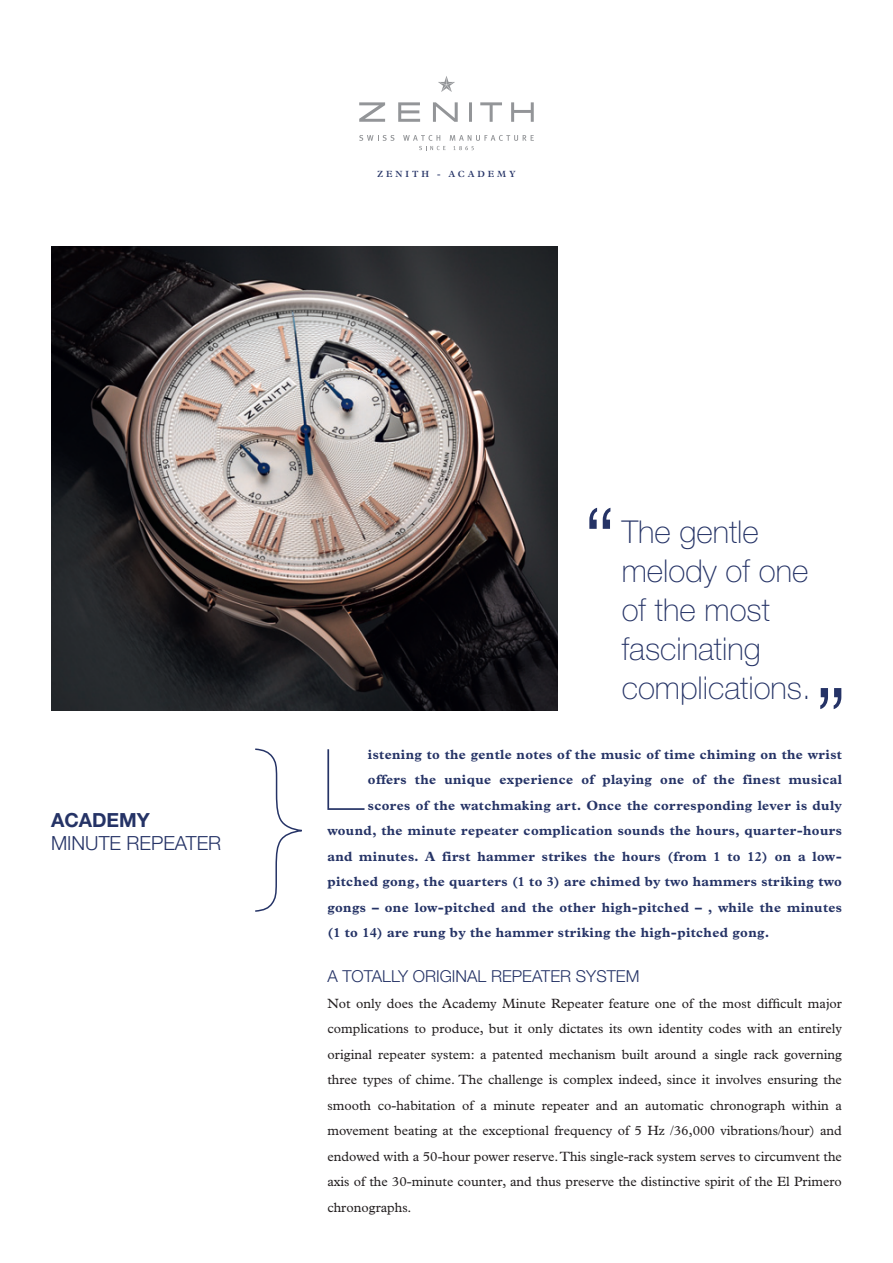
<style>
.page{position:relative;width:893px;height:1263px;background:#fff}
.page>*{position:absolute;margin:0;border:0;box-sizing:border-box;transform-origin:0 0}
.t1{font:200 84.9px "Helvetica Neue";color:#253366}
.t2{font:100 31.5px/39px "Helvetica Neue";color:#253366}
.t3{font:300 19.5px "Helvetica Neue";color:#253366}
.t4{font:700 19.5px "Helvetica Neue";color:#253366}
.t5{font:300 16.5px "Helvetica Neue";color:#253366}
.t6{font:13.5px/25.5px "Plantin";color:#231f20;text-align:justify}
.t7{font:700 13.5px "Plantin";letter-spacing:.025em;color:#253366}
.t8{font:600 9px "Plantin";letter-spacing:.32em;color:#253366}
</style>
<div class="page">
<svg style="left:438px;top:76px;width:17px;height:16px"></svg>
<svg style="left:359px;top:102px;width:175px;height:20px"></svg>
<svg style="left:359px;top:135px;width:35px;height:6px"></svg>
<svg style="left:403px;top:135px;width:131px;height:15px"></svg>
<svg style="left:255px;top:748px;width:47px;height:164px"></svg>
<img style="left:51px;top:247px;width:506px;height:463px">
<svg style="left:589px;top:508px;width:21px;height:21px"></svg>
<svg style="left:820px;top:688px;width:21px;height:21px"></svg>
<p class="t8" style="left:377px;top:168px;width:140px">ZENITH - ACADEMY</p>
<h3 class="t4" style="left:51px;top:808px;width:100px">ACADEMY</h3>
<h3 class="t3" style="left:51px;top:831px;width:170px">MINUTE REPEATER</h3>
<h2 class="t2" style="left:622px;top:512px;width:191px">The gentle melody of one of the most fascinating complications.</h2>
<h1 class="t1" style="left:323px;top:731px;width:42px">L</h1>
<p class="t7" style="left:368px;top:746px;width:476px">istening to the gentle notes of the music of time chiming on the wrist</p>
<p class="t7" style="left:368px;top:772px;width:475px">offers the unique experience of playing one of the finest musical</p>
<p class="t7" style="left:368px;top:797px;width:475px">scores of the watchmaking art. Once the corresponding lever is duly</p>
<p class="t7" style="left:327px;top:823px;width:516px">wound, the minute repeater complication sounds the hours, quarter-hours</p>
<p class="t7" style="left:327px;top:848px;width:516px">and minutes. A first hammer strikes the hours (from 1 to 12) on a low-</p>
<p class="t7" style="left:327px;top:874px;width:516px">pitched gong, the quarters (1 to 3) are chimed by two hammers striking two</p>
<p class="t7" style="left:327px;top:899px;width:516px">gongs – one low-pitched and the other high-pitched – , while the minutes</p>
<p class="t7" style="left:327px;top:925px;width:444px">(1 to 14) are rung by the hammer striking the high-pitched gong.</p>
<p class="t5" style="left:327px;top:966px;width:313px">A TOTALLY ORIGINAL REPEATER SYSTEM</p>
<p class="t6" style="left:327px;top:990px;width:516px">Not only does the Academy Minute Repeater feature one of the most difficult major complications to produce, but it only dictates its own identity codes with an entirely original repeater system: a patented mechanism built around a single rack governing three types of chime. The challenge is complex indeed, since it involves ensuring the smooth co-habitation of a minute repeater and an automatic chronograph within a movement beating at the exceptional frequency of 5 Hz /36,000 vibrations/hour) and endowed with a 50-hour power reserve. This single-rack system serves to circumvent the axis of the 30-minute counter, and thus preserve the distinctive spirit of the El Primero chronographs.</p>
</div>
